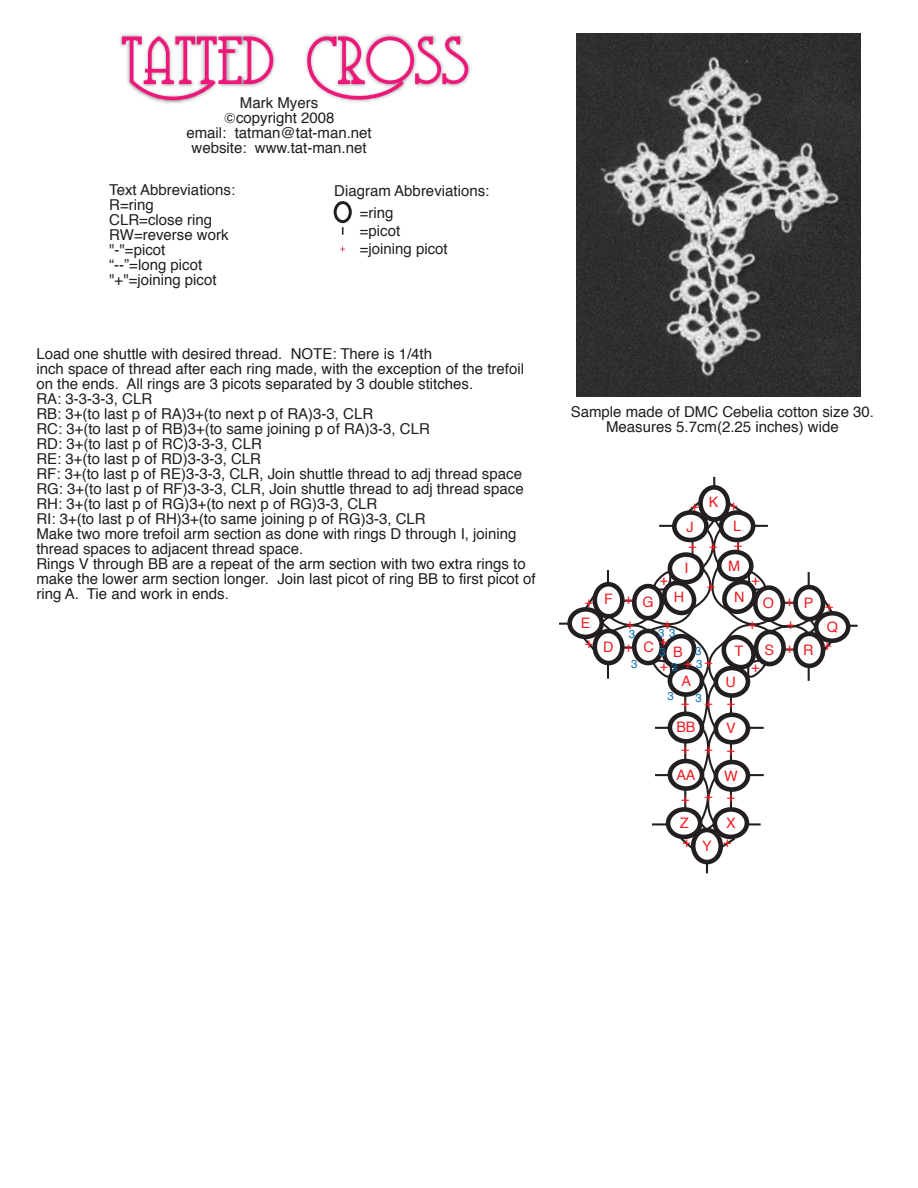
<style>
.page{position:relative;width:918px;height:1188px;background:#fff}
.page>*{position:absolute;margin:0;border:0;box-sizing:border-box;transform-origin:0 0}
.t1{font:67.65px "Coventry Garden";color:#ee177a}
.t2{font:15px/15px "Helvetica";color:#211e1e}
.t3{font:14.4px/30.8px "Helvetica";color:#ee1d23;text-align:center}
.t4{font:11.55px/19.2px "Helvetica";color:#0b72ba}
.s1{font-family:"Commercial Pi BT"}
</style>
<div class="page">
<img style="left:119px;top:34px;width:352px;height:70px">
<div style="left:334px;top:201px;width:18px;height:22px;border:3px solid #231f20;border-radius:50%"></div>
<svg style="left:340px;top:247px;width:5px;height:5px"></svg>
<img style="left:576px;top:33px;width:284px;height:364px">
<div style="left:592px;top:628px;width:33px;height:38px;border:5px solid #231f20;border-radius:50%"></div>
<div style="left:592px;top:582px;width:33px;height:37px;border:5px solid #231f20;border-radius:50%"></div>
<div style="left:567px;top:607px;width:37px;height:32px;border:5px solid #231f20;border-radius:50%"></div>
<div style="left:672px;top:510px;width:37px;height:33px;border:5px solid #231f20;border-radius:50%"></div>
<div style="left:719px;top:510px;width:37px;height:33px;border:5px solid #231f20;border-radius:50%"></div>
<div style="left:698px;top:485px;width:33px;height:37px;border:5px solid #231f20;border-radius:50%"></div>
<div style="left:712px;top:807px;width:37px;height:33px;border:5px solid #231f20;border-radius:50%"></div>
<div style="left:666px;top:807px;width:37px;height:33px;border:5px solid #231f20;border-radius:50%"></div>
<div style="left:691px;top:827px;width:32px;height:38px;border:5px solid #231f20;border-radius:50%"></div>
<div style="left:793px;top:585px;width:33px;height:37px;border:5px solid #231f20;border-radius:50%"></div>
<div style="left:793px;top:631px;width:33px;height:37px;border:5px solid #231f20;border-radius:50%"></div>
<div style="left:814px;top:611px;width:37px;height:32px;border:5px solid #231f20;border-radius:50%"></div>
<svg style="left:599px;top:516px;width:220px;height:317px"></svg>
<svg style="left:684px;top:789px;width:2px;height:19px"></svg>
<hr style="left:684px;top:742px;width:2px;height:20px;background:#231f20">
<hr style="left:684px;top:695px;width:2px;height:20px;background:#231f20">
<svg style="left:730px;top:789px;width:2px;height:19px"></svg>
<hr style="left:730px;top:742px;width:2px;height:20px;background:#231f20">
<hr style="left:730px;top:695px;width:2px;height:20px;background:#231f20">
<svg style="left:652px;top:629px;width:50px;height:51px"></svg>
<svg style="left:651px;top:571px;width:51px;height:49px"></svg>
<svg style="left:716px;top:630px;width:51px;height:50px"></svg>
<svg style="left:717px;top:571px;width:51px;height:49px"></svg>
<svg style="left:622px;top:646px;width:12px;height:3px"></svg>
<svg style="left:622px;top:600px;width:12px;height:2px"></svg>
<svg style="left:581px;top:635px;width:16px;height:17px"></svg>
<svg style="left:582px;top:593px;width:15px;height:19px"></svg>
<svg style="left:607px;top:570px;width:2px;height:14px"></svg>
<svg style="left:607px;top:665px;width:2px;height:14px"></svg>
<svg style="left:559px;top:623px;width:11px;height:2px"></svg>
<svg style="left:782px;top:649px;width:12px;height:2px"></svg>
<svg style="left:782px;top:602px;width:12px;height:2px"></svg>
<svg style="left:820px;top:637px;width:16px;height:18px"></svg>
<svg style="left:820px;top:595px;width:14px;height:19px"></svg>
<svg style="left:808px;top:572px;width:2px;height:14px"></svg>
<svg style="left:808px;top:667px;width:2px;height:14px"></svg>
<svg style="left:847px;top:625px;width:11px;height:2px"></svg>
<svg style="left:678px;top:836px;width:18px;height:16px"></svg>
<svg style="left:718px;top:836px;width:20px;height:14px"></svg>
<svg style="left:746px;top:823px;width:15px;height:2px"></svg>
<svg style="left:652px;top:823px;width:14px;height:2px"></svg>
<svg style="left:655px;top:774px;width:14px;height:2px"></svg>
<svg style="left:655px;top:727px;width:14px;height:2px"></svg>
<svg style="left:750px;top:774px;width:14px;height:2px"></svg>
<svg style="left:750px;top:727px;width:14px;height:2px"></svg>
<svg style="left:706px;top:863px;width:2px;height:10px"></svg>
<svg style="left:692px;top:542px;width:1px;height:14px"></svg>
<svg style="left:737px;top:542px;width:2px;height:12px"></svg>
<svg style="left:686px;top:498px;width:17px;height:17px"></svg>
<svg style="left:726px;top:500px;width:19px;height:15px"></svg>
<svg style="left:754px;top:525px;width:14px;height:2px"></svg>
<svg style="left:659px;top:525px;width:14px;height:2px"></svg>
<svg style="left:713px;top:477px;width:2px;height:10px"></svg>
<h1 class="t1" style="left:122px;top:29px;width:349px">Tatted Cross</h1>
<p class="t2" style="left:186px;top:95px;width:187px;text-align:center">Mark Myers<br><span class="s1">©</span>copyright 2008<br>email: tatman@tat-man.net website: www.tat-man.net</p>
<p class="t2" style="left:109px;top:182px;width:127px">Text Abbreviations:<br>R=ring<br>CLR=close ring<br>RW=reverse work "-"=picot<br>“--”=long picot "+"=joining picot</p>
<p class="t2" style="left:360px;top:179px;width:131px;line-height:22.6px;text-indent:-25px">Diagram Abbreviations: =ring</p>
<p class="t2" style="left:360px;top:222px;width:89px;line-height:18px">=picot =joining picot</p>
<p class="t2" style="left:36px;top:346px;width:501px">Load one shuttle with desired thread. NOTE: There is 1/4th<br>inch space of thread after each ring made, with the exception of the trefoil on the ends. All rings are 3 picots separated by 3 double stitches.<br>RA: 3-3-3-3, CLR<br>RB: 3+(to last p of RA)3+(to next p of RA)3-3, CLR<br>RC: 3+(to last p of RB)3+(to same joining p of RA)3-3, CLR<br>RD: 3+(to last p of RC)3-3-3, CLR<br>RE: 3+(to last p of RD)3-3-3, CLR<br>RF: 3+(to last p of RE)3-3-3, CLR, Join shuttle thread to adj thread space RG: 3+(to last p of RF)3-3-3, CLR, Join shuttle thread to adj thread space RH: 3+(to last p of RG)3+(to next p of RG)3-3, CLR<br>RI: 3+(to last p of RH)3+(to same joining p of RG)3-3, CLR<br>Make two more trefoil arm section as done with rings D through I, joining thread spaces to adjacent thread space.<br>Rings V through BB are a repeat of the arm section with two extra rings to make the lower arm section longer. Join last picot of ring BB to first picot of ring A. Tie and work in ends.</p>
<p class="t2" style="left:571px;top:404px;width:305px;text-align:center">Sample made of DMC Cebelia cotton size 30.<br>Measures 5.7cm(2.25 inches) wide</p>
<p class="t3" style="left:709px;top:486px;width:11px">K</p>
<p class="t3" style="left:690px;top:490px;width:10px">+</p>
<p class="t3" style="left:729px;top:489px;width:10px">+</p>
<p class="t3" style="left:733px;top:510px;width:10px">L</p>
<p class="t3" style="left:728px;top:550px;width:18px">M<br>N</p>
<p class="t3" style="left:686px;top:511px;width:9px">J</p>
<p class="t3" style="left:689px;top:531px;width:55px">++ +</p>
<p class="t3" style="left:685px;top:552px;width:6px">I</p>
<p class="t3" style="left:660px;top:564px;width:10px">+</p>
<p class="t3" style="left:752px;top:564px;width:10px">+</p>
<p class="t3" style="left:707px;top:570px;width:10px">+</p>
<p class="t3" style="left:604px;top:584px;width:10px">F</p>
<p class="t3" style="left:642px;top:586px;width:13px">G</p>
<p class="t3" style="left:674px;top:581px;width:12px">H</p>
<p class="t3" style="left:585px;top:586px;width:10px">+</p>
<p class="t3" style="left:624px;top:583px;width:10px">+</p>
<p class="t3" style="left:585px;top:627px;width:10px">+</p>
<p class="t3" style="left:763px;top:587px;width:13px">O</p>
<p class="t3" style="left:804px;top:587px;width:11px">P</p>
<p class="t3" style="left:785px;top:585px;width:10px">+</p>
<p class="t3" style="left:785px;top:633px;width:10px">+</p>
<p class="t3" style="left:581px;top:607px;width:11px">E</p>
<p class="t3" style="left:626px;top:608px;width:10px">+</p>
<p class="t3" style="left:663px;top:608px;width:10px">+</p>
<p class="t3" style="left:748px;top:608px;width:10px">+</p>
<p class="t3" style="left:786px;top:608px;width:10px">+</p>
<p class="t4" style="left:658px;top:623px;width:19px">3 3<br>3</p>
<p class="t4" style="left:629px;top:624px;width:8px">3</p>
<p class="t4" style="left:631px;top:654px;width:8px">3</p>
<p class="t3" style="left:660px;top:651px;width:10px">+</p>
<p class="t3" style="left:659px;top:625px;width:10px">+</p>
<p class="t3" style="left:603px;top:631px;width:12px">D</p>
<p class="t3" style="left:643px;top:631px;width:12px">C</p>
<p class="t3" style="left:673px;top:636px;width:11px">B</p>
<p class="t3" style="left:734px;top:635px;width:10px">T</p>
<p class="t3" style="left:765px;top:634px;width:11px">S</p>
<p class="t3" style="left:803px;top:634px;width:12px">R</p>
<p class="t3" style="left:726px;top:666px;width:12px">U</p>
<p class="t3" style="left:726px;top:713px;width:11px">V</p>
<p class="t3" style="left:724px;top:760px;width:15px">W</p>
<p class="t3" style="left:726px;top:807px;width:11px">X</p>
<p class="t3" style="left:624px;top:631px;width:10px">+</p>
<p class="t4" style="left:695px;top:641px;width:8px">3</p>
<p class="t3" style="left:704px;top:646px;width:10px">+</p>
<p class="t3" style="left:704px;top:687px;width:10px">+</p>
<p class="t3" style="left:704px;top:733px;width:10px">+</p>
<p class="t3" style="left:681px;top:782px;width:33px">+ +</p>
<p class="t4" style="left:696px;top:654px;width:8px">3</p>
<p class="t3" style="left:684px;top:647px;width:10px">+</p>
<p class="t4" style="left:671px;top:657px;width:8px">3</p>
<p class="t3" style="left:752px;top:651px;width:10px">+</p>
<p class="t3" style="left:681px;top:665px;width:11px">A</p>
<p class="t4" style="left:668px;top:686px;width:8px">3</p>
<p class="t4" style="left:696px;top:688px;width:8px">3</p>
<p class="t3" style="left:681px;top:687px;width:10px">+</p>
<p class="t3" style="left:727px;top:687px;width:10px">+</p>
<p class="t3" style="left:727px;top:734px;width:10px">+</p>
<p class="t3" style="left:676px;top:711px;width:21px">BB</p>
<p class="t3" style="left:681px;top:733px;width:10px">+</p>
<p class="t3" style="left:676px;top:759px;width:21px">AA</p>
<p class="t3" style="left:727px;top:781px;width:10px">+</p>
<p class="t3" style="left:680px;top:807px;width:10px">Z</p>
<p class="t3" style="left:683px;top:826px;width:10px">+</p>
<p class="t3" style="left:723px;top:826px;width:10px">+</p>
<p class="t3" style="left:702px;top:830px;width:11px">Y</p>
<p class="t3" style="left:825px;top:590px;width:10px">+</p>
<p class="t3" style="left:827px;top:611px;width:13px">Q</p>
<p class="t3" style="left:823px;top:629px;width:10px">+</p>
</div>
